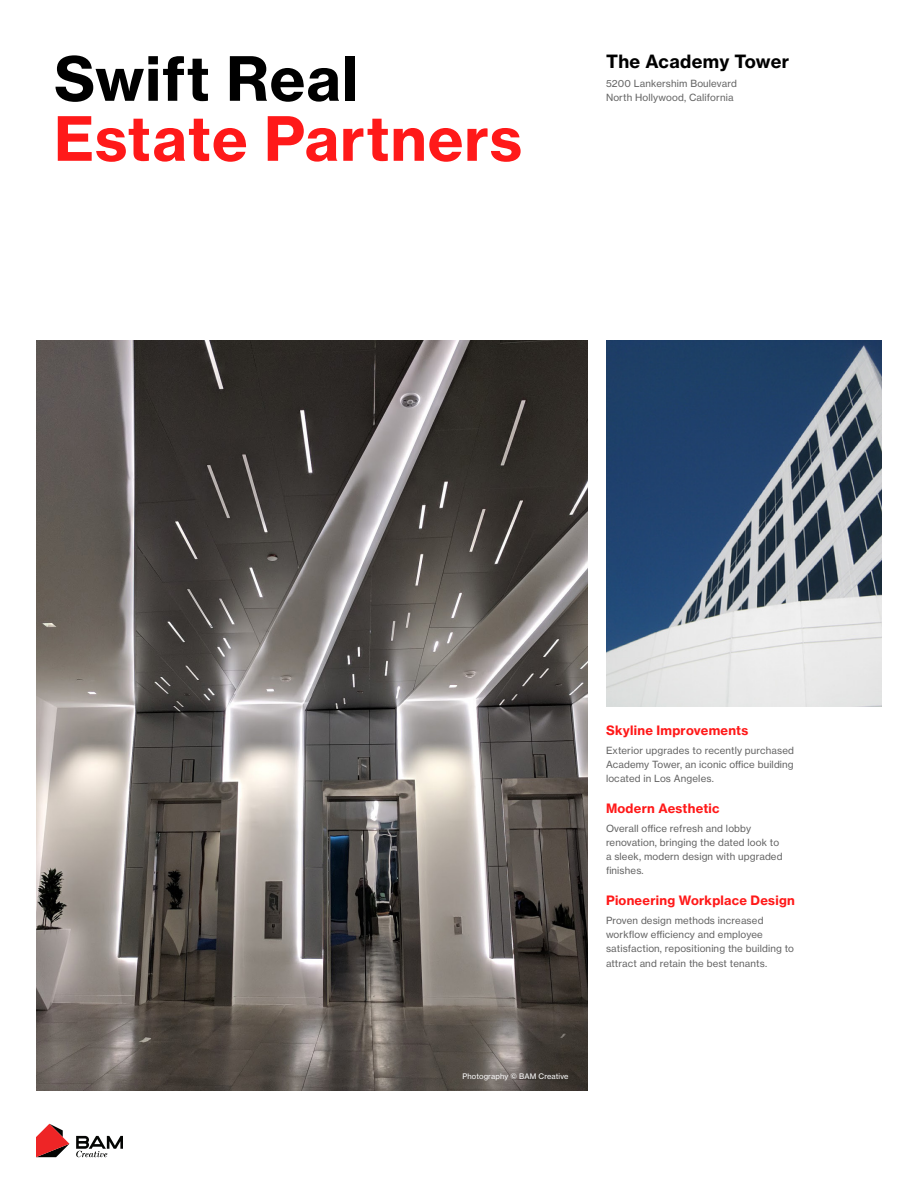
<style>
.page{position:relative;width:918px;height:1188px;background:#fff}
.page>*{position:absolute;margin:0;border:0;box-sizing:border-box;transform-origin:0 0}
.company_2{font:60px "N Haas Grotesk TX Pro 75 Bd";letter-spacing:.015em;color:#ff1919}
.company{font:60px "N Haas Grotesk TX Pro 75 Bd";letter-spacing:.015em;color:#000}
.Project{font:18px "N Haas Grotesk TX Pro 75 Bd";letter-spacing:.02em;color:#000}
.t1{font:12.75px "N Haas Grotesk TX Pro 75 Bd";letter-spacing:.02em;color:#ff1919}
.basic{font:9.75px/14.2px "N Haas Grotesk TX Pro 55 Rg";letter-spacing:.015em;color:#646464}
.photo_credit{font:7.5px "N Haas Grotesk TX Pro 55 Rg";letter-spacing:.015em;color:#fff}
</style>
<div class="page">
<svg style="left:36px;top:1124px;width:33px;height:33px"></svg>
<svg style="left:76px;top:1136px;width:47px;height:21px"></svg>
<img style="left:606px;top:341px;width:276px;height:366px">
<img style="left:36px;top:341px;width:552px;height:750px">
<p class="company" style="left:54px;top:41px;width:305px">Swift Real</p>
<p class="company_2" style="left:54px;top:101px;width:470px">Estate Partners</p>
<p class="Project" style="left:606px;top:50px;width:185px">The Academy Tower</p>
<p class="basic" style="left:606px;top:76px;width:132px">5200 Lankershim Boulevard</p>
<p class="basic" style="left:606px;top:90px;width:129px">North Hollywood, California</p>
<p class="t1" style="left:606px;top:722px;width:144px">Skyline Improvements</p>
<p class="basic" style="left:606px;top:743px;width:190px;text-align:justify">Exterior upgrades to recently purchased Academy Tower, an iconic office building located in Los Angeles.</p>
<p class="t1" style="left:606px;top:800px;width:115px">Modern Aesthetic</p>
<p class="basic" style="left:606px;top:821px;width:178px">Overall office refresh and lobby renovation, bringing the dated look to a sleek, modern design with upgraded finishes.</p>
<p class="t1" style="left:606px;top:892px;width:190px">Pioneering Workplace Design</p>
<p class="basic" style="left:606px;top:913px;width:190px">Proven design methods increased workflow efficiency and employee satisfaction, repositioning the building to attract and retain the best tenants.</p>
<p class="photo_credit" style="left:463px;top:1072px;width:107px">Photography © BAM Creative</p>
</div>
